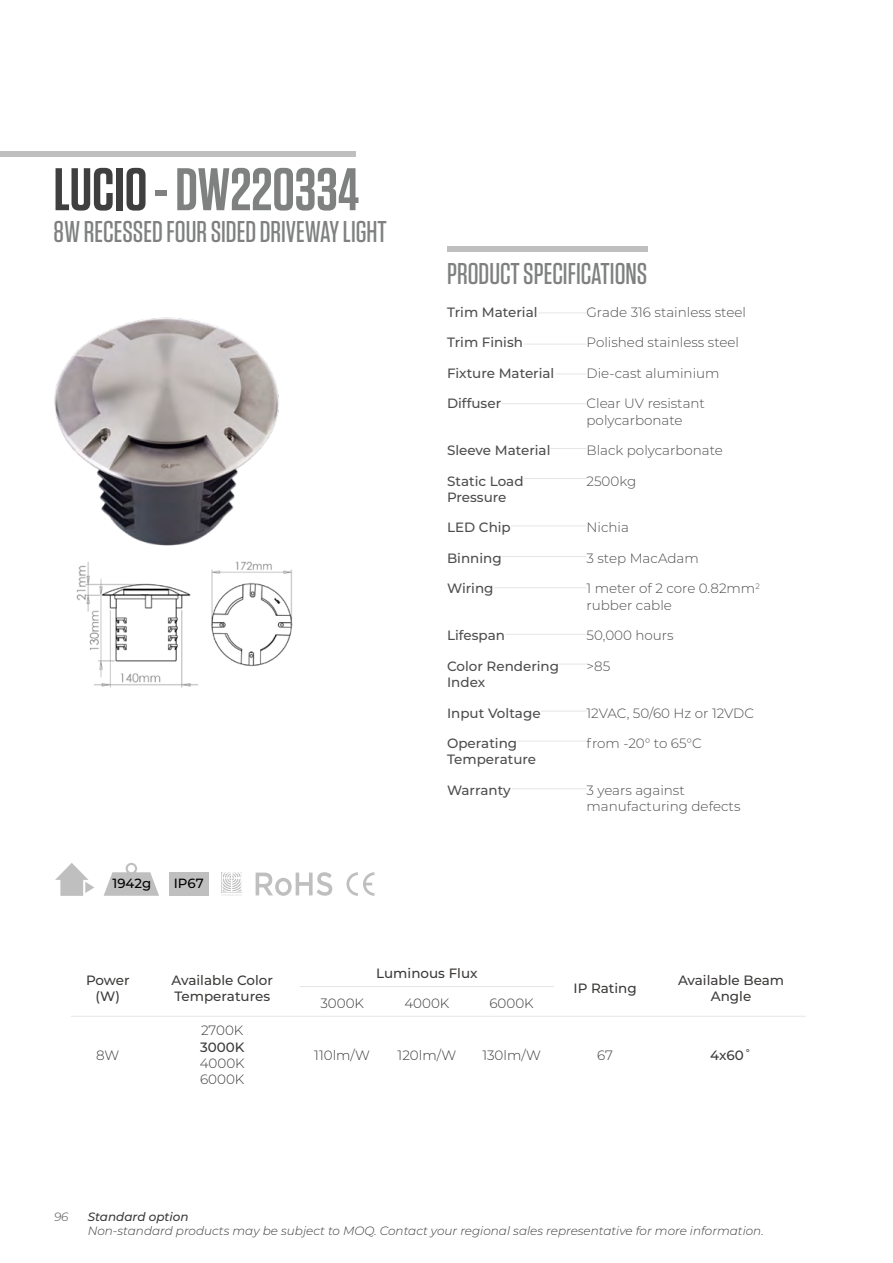
<style>
.page{position:relative;width:893px;height:1263px;background:#fff}
.page>*{position:absolute;margin:0;border:0;box-sizing:border-box;transform-origin:0 0}
.t1{font:600 60px "Tungsten";color:#7f8080}
.t2{font:500 30px "Tungsten";color:#7f8080}
.t3{font:300 13.5px/16.2px "Montserrat";color:#4d4d4f}
.t4{font:500 13.5px/16.2px "Montserrat";color:#4d4d4f}
.t5{font:500 13.5px/16.2px "Montserrat";color:#3d3b3a;text-align:center}
.t6{font:300 13.5px/16.2px "Montserrat";color:#3d3b3a}
.t7{font:500 13.35px "Montserrat";color:#000}
.t8{font:italic 300 12px "Montserrat";color:#3d3b3a}
.t9{font:italic 500 12px "Montserrat";color:#3d3b3a}
.t10{font:italic 300 12px "Montserrat";color:#4d4d4f}
.s1{color:#3f3f3f}
</style>
<div class="page">
<div style="left:0;top:151px;width:355px;height:5px;background:#c0bfbf"></div>
<hr style="left:300px;top:986px;width:85px;height:1px;background:#e5e6e5">
<hr style="left:385px;top:986px;width:84px;height:1px;background:#e5e6e5">
<hr style="left:469px;top:986px;width:85px;height:1px;background:#e5e6e5">
<hr style="left:71px;top:1016px;width:74px;height:1px;background:#e5e6e5">
<hr style="left:145px;top:1016px;width:155px;height:1px;background:#e5e6e5">
<hr style="left:300px;top:1016px;width:85px;height:1px;background:#e5e6e5">
<hr style="left:385px;top:1016px;width:84px;height:1px;background:#e5e6e5">
<hr style="left:469px;top:1016px;width:85px;height:1px;background:#e5e6e5">
<hr style="left:554px;top:1016px;width:102px;height:1px;background:#e5e6e5">
<hr style="left:656px;top:1016px;width:150px;height:1px;background:#e5e6e5">
<img style="left:54px;top:317px;width:225px;height:229px">
<div style="left:447px;top:246px;width:200px;height:5px;background:#c0bfbf"></div>
<svg style="left:55px;top:863px;width:39px;height:33px"></svg>
<svg style="left:256px;top:872px;width:76px;height:24px"></svg>
<svg style="left:346px;top:872px;width:28px;height:24px"></svg>
<div style="left:222px;top:872px;width:20px;height:20px;background:#f3f3f3"></div>
<svg style="left:222px;top:873px;width:19px;height:19px"></svg>
<div style="left:169px;top:872px;width:39px;height:24px;background:#c0bfbf"></div>
<svg style="left:104px;top:863px;width:55px;height:33px"></svg>
<hr style="left:524px;top:478px;width:62px;height:1px;background:#e5e6e5">
<hr style="left:511px;top:525px;width:75px;height:1px;background:#e5e6e5">
<hr style="left:524px;top:344px;width:62px;height:1px;background:#e5e6e5">
<hr style="left:550px;top:448px;width:36px;height:1px;background:#e5e6e5">
<hr style="left:555px;top:374px;width:31px;height:1px;background:#e5e6e5">
<hr style="left:501px;top:403px;width:85px;height:1px;background:#e5e6e5">
<hr style="left:501px;top:556px;width:85px;height:1px;background:#e5e6e5">
<hr style="left:505px;top:634px;width:81px;height:1px;background:#e5e6e5">
<hr style="left:494px;top:587px;width:92px;height:1px;background:#e5e6e5">
<svg style="left:559px;top:664px;width:27px;height:1px"></svg>
<hr style="left:538px;top:312px;width:48px;height:1px;background:#e5e6e5">
<hr style="left:541px;top:711px;width:45px;height:1px;background:#e5e6e5">
<hr style="left:517px;top:741px;width:69px;height:1px;background:#e5e6e5">
<hr style="left:512px;top:788px;width:74px;height:1px;background:#e5e6e5">
<img style="left:76px;top:561px;width:217px;height:127px">
<h1 class="t1" style="left:54px;top:158px;width:307px"><span class="s1">LUCIO</span> - DW220334</h1>
<h2 class="t2" style="left:54px;top:216px;width:335px">8W RECESSED FOUR SIDED DRIVEWAY LIGHT</h2>
<p class="t7" style="left:112px;top:874px;width:40px">1942g</p>
<p class="t7" style="left:174px;top:874px;width:31px">IP67</p>
<h2 class="t2" style="left:447px;top:258px;width:202px">PRODUCT SPECIFICATIONS</h2>
<p class="t4" style="left:447px;top:303px;width:92px">Trim Material</p>
<p class="t4" style="left:447px;top:334px;width:77px">Trim Finish</p>
<p class="t4" style="left:447px;top:364px;width:109px">Fixture Material</p>
<p class="t4" style="left:447px;top:395px;width:56px">Diffuser</p>
<p class="t4" style="left:447px;top:442px;width:105px">Sleeve Material</p>
<p class="t4" style="left:447px;top:472px;width:78px">Static Load<br>Pressure</p>
<p class="t4" style="left:447px;top:519px;width:65px">LED Chip</p>
<p class="t4" style="left:447px;top:549px;width:56px">Binning</p>
<p class="t4" style="left:447px;top:580px;width:48px">Wiring</p>
<p class="t4" style="left:447px;top:627px;width:59px">Lifespan</p>
<p class="t4" style="left:447px;top:657px;width:114px">Color Rendering<br>Index</p>
<p class="t4" style="left:447px;top:704px;width:95px">Input Voltage</p>
<p class="t4" style="left:447px;top:735px;width:91px">Operating<br>Temperature</p>
<p class="t4" style="left:447px;top:781px;width:65px">Warranty</p>
<p class="t3" style="left:586px;top:303px;width:161px">Grade 316 stainless steel</p>
<p class="t3" style="left:586px;top:334px;width:154px">Polished stainless steel</p>
<p class="t3" style="left:586px;top:364px;width:135px">Die-cast aluminium</p>
<p class="t3" style="left:586px;top:395px;width:120px">Clear UV resistant polycarbonate</p>
<p class="t3" style="left:586px;top:442px;width:138px">Black polycarbonate</p>
<p class="t3" style="left:586px;top:472px;width:51px">2500kg</p>
<p class="t3" style="left:586px;top:519px;width:44px">Nichia</p>
<p class="t3" style="left:586px;top:550px;width:114px">3 step MacAdam</p>
<p class="t3" style="left:586px;top:580px;width:175px">1 meter of 2 core 0.82mm<sup>2 </sup>rubber cable</p>
<p class="t3" style="left:586px;top:627px;width:89px">50,000 hours</p>
<p class="t3" style="left:586px;top:657px;width:25px">&gt;85</p>
<p class="t3" style="left:586px;top:704px;width:169px">12VAC, 50/60 Hz or 12VDC</p>
<p class="t3" style="left:586px;top:735px;width:117px">from -20° to 65°C</p>
<p class="t3" style="left:586px;top:781px;width:155px">3 years against manufacturing defects</p>
<p class="t5" style="left:86px;top:971px;width:45px">Power (W)</p>
<p class="t5" style="left:172px;top:971px;width:103px;text-align:left">Available Color<br>Temperatures</p>
<p class="t6" style="left:96px;top:1046px;width:25px">8W</p>
<p class="t6" style="left:201px;top:1022px;width:44px">2700K</p>
<p class="t5" style="left:200px;top:1038px;width:46px">3000K</p>
<p class="t6" style="left:200px;top:1054px;width:46px">4000K<br>6000K</p>
<p class="t5" style="left:376px;top:965px;width:103px">Luminous Flux</p>
<p class="t6" style="left:320px;top:994px;width:45px">3000K</p>
<p class="t6" style="left:404px;top:994px;width:46px">4000K</p>
<p class="t6" style="left:489px;top:994px;width:46px">6000K</p>
<p class="t5" style="left:573px;top:980px;width:65px">IP Rating</p>
<p class="t5" style="left:678px;top:971px;width:108px">Available Beam<br>Angle</p>
<p class="t6" style="left:314px;top:1046px;width:57px">110lm/W</p>
<p class="t6" style="left:398px;top:1046px;width:60px">120lm/W</p>
<p class="t6" style="left:482px;top:1046px;width:60px">130lm/W</p>
<p class="t6" style="left:597px;top:1046px;width:17px">67</p>
<p class="t5" style="left:710px;top:1046px;width:43px">4x60˚</p>
<p class="t10" style="left:54px;top:1208px;width:16px">96</p>
<p class="t9" style="left:88px;top:1208px;width:103px">Standard option</p>
<p class="t8" style="left:88px;top:1222px;width:678px">Non-standard products may be subject to MOQ. Contact your regional sales representative for more information.</p>
</div>
